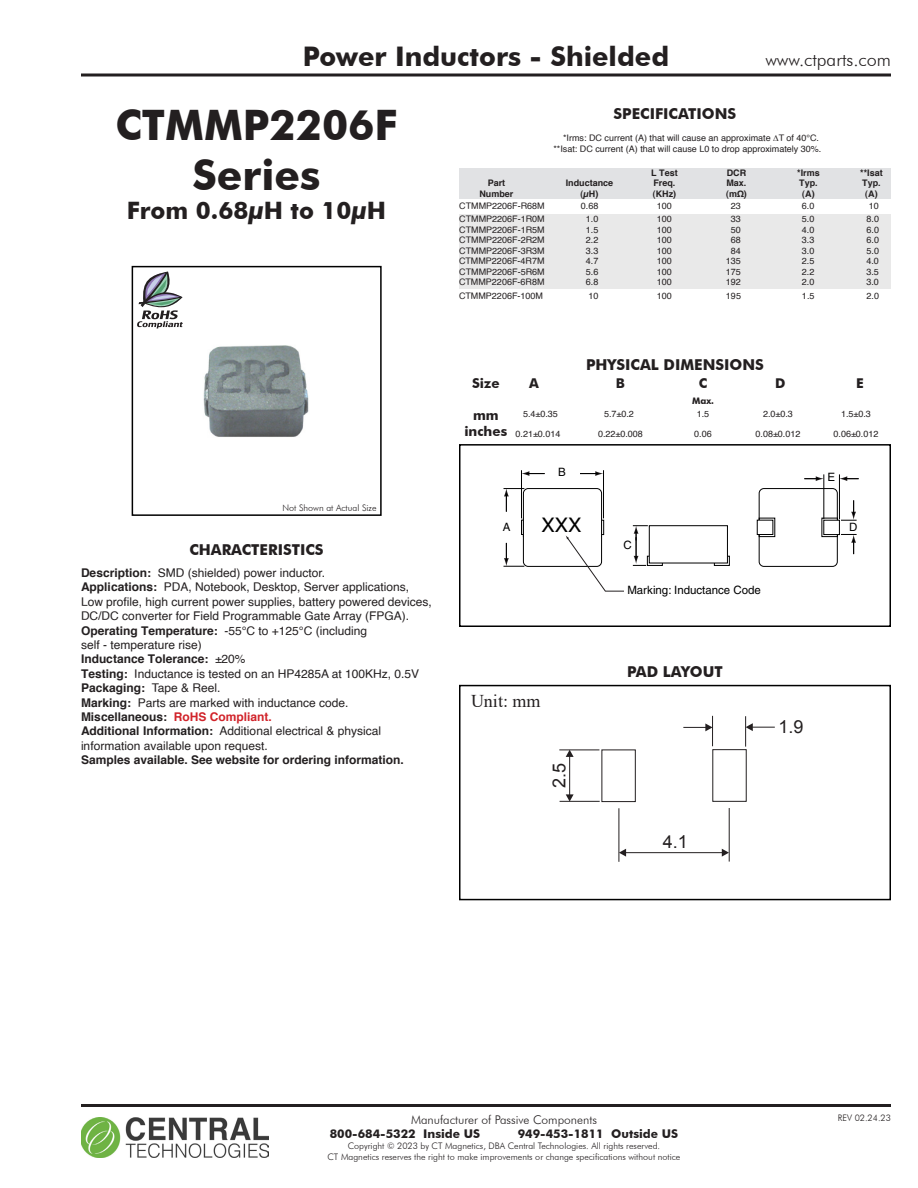
<style>
.page{position:relative;width:918px;height:1188px;background:#fff}
.page>*{position:absolute;margin:0;border:0;box-sizing:border-box;transform-origin:0 0}
.t1{font:700 42px/50.4px "Futura BT";color:#231f20;text-align:center}
.t2{font:700 27px "Futura BT";color:#231f20}
.t3{font:700 24px "Futura BT";color:#231f20}
.t4{font:20.1px "Helvetica";color:#000}
.t5{font:300 18px "Futura BT";color:#231f20}
.t6{font:18px "Arial";color:#231f20}
.t7{font:18px "Times New Roman";color:#231f20}
.t8{font:700 15px "Futura BT";color:#231f20}
.t9{font:700 13.5px/16.2px "Futura BT";color:#231f20;text-align:center}
.t10{font:12px/14.4px "Helvetica";color:#231f20}
.t11{font:700 12px "Helvetica";color:#231f20}
.t12{font:700 12px "Futura BT";color:#231f20}
.t13{font:300 12px "Futura BT";color:#231f20}
.t14{font:11.55px "Helvetica";color:#000}
.t15{font:9px/10.8px "Helvetica";color:#231f20;text-align:right}
.t16{font:300 9px/10.8px "Futura BT";color:#231f20;text-align:center}
.t17{font:700 9px "Helvetica";color:#231f20}
.t18{font:700 9px "Futura BT";color:#231f20}
.s1{font-weight:700}
.s2{font-weight:700;color:#d1232a}
</style>
<div class="page">
<hr style="left:81px;top:1104px;width:810px;height:3px;background:#231f20">
<hr style="left:81px;top:74px;width:810px;height:3px;background:#231f20">
<img style="left:81px;top:1117px;width:187px;height:40px">
<div style="left:459px;top:169px;width:432px;height:30px;background:#e1e2e4"></div>
<div style="left:132px;top:266px;width:250px;height:250px;border:2px solid #000"></div>
<svg style="left:137px;top:272px;width:32px;height:55px"></svg>
<div style="left:759px;top:488px;width:79px;height:79px;border:1px solid #000;border-radius:5px"></div>
<div style="left:822px;top:518px;width:16px;height:19px;border:1px solid #000"></div>
<div style="left:824px;top:520px;width:15px;height:15px;background:#fff"></div>
<div style="left:824px;top:520px;width:16px;height:15px;border:1px solid #000"></div>
<svg style="left:841px;top:500px;width:16px;height:21px"></svg>
<svg style="left:841px;top:534px;width:16px;height:20px"></svg>
<hr style="left:824px;top:474px;width:1px;height:45px;background:#000">
<hr style="left:839px;top:474px;width:1px;height:45px;background:#000">
<svg style="left:804px;top:476px;width:20px;height:5px"></svg>
<svg style="left:839px;top:476px;width:20px;height:5px"></svg>
<div style="left:459px;top:214px;width:432px;height:75px;background:#e9e9e9"></div>
<img style="left:138px;top:273px;width:642px;height:628px">
<h2 class="t2" style="left:303px;top:40px;width:368px">Power Inductors - Shielded</h2>
<h3 class="t5" style="left:765px;top:49px;width:127px">www.ctparts.com</h3>
<h1 class="t1" style="left:116px;top:99px;width:283px">CTMMP2206F<br>Series</h1>
<h3 class="t3" style="left:127px;top:196px;width:261px">From 0.68µH to 10µH</h3>
<p class="t8" style="left:614px;top:105px;width:124px">SPECIFICATIONS</p>
<p class="t15" style="left:553px;top:133px;width:270px">*Irms: DC current (A) that will cause an approximate T of 40°C. **Isat: DC current (A) that will cause L0 to drop approximately 30%.</p>
<p class="t17" style="left:651px;top:167px;width:28px">L Test</p>
<p class="t17" style="left:727px;top:167px;width:21px">DCR</p>
<p class="t17" style="left:797px;top:167px;width:24px">*Irms</p>
<p class="t17" style="left:860px;top:167px;width:24px">**Isat</p>
<p class="t17" style="left:488px;top:177px;width:19px">Part</p>
<p class="t17" style="left:566px;top:177px;width:49px">Inductance</p>
<p class="t17" style="left:653px;top:177px;width:24px">Freq.</p>
<p class="t17" style="left:726px;top:177px;width:22px">Max.</p>
<p class="t17" style="left:799px;top:177px;width:20px">Typ.</p>
<p class="t17" style="left:862px;top:177px;width:20px">Typ.</p>
<p class="t17" style="left:479px;top:188px;width:36px">Number</p>
<p class="t17" style="left:581px;top:188px;width:19px">(µH)</p>
<p class="t17" style="left:653px;top:188px;width:25px">(KHz)</p>
<p class="t17" style="left:726px;top:188px;width:22px">(mΩ)</p>
<p class="t17" style="left:802px;top:188px;width:14px">(A)</p>
<p class="t17" style="left:865px;top:188px;width:14px">(A)</p>
<p class="t15" style="left:459px;top:201px;width:87px">CTMMP2206F-R68M</p>
<p class="t15" style="left:581px;top:201px;width:19px">0.68</p>
<p class="t15" style="left:657px;top:201px;width:17px">100</p>
<p class="t15" style="left:731px;top:201px;width:12px">23</p>
<p class="t15" style="left:802px;top:201px;width:14px">6.0</p>
<p class="t15" style="left:869px;top:201px;width:12px">10</p>
<p class="t15" style="left:459px;top:214px;width:87px">CTMMP2206F-1R0M</p>
<p class="t15" style="left:586px;top:214px;width:14px">1.0</p>
<p class="t15" style="left:657px;top:214px;width:17px">100</p>
<p class="t15" style="left:731px;top:214px;width:12px">33</p>
<p class="t15" style="left:802px;top:214px;width:14px">5.0</p>
<p class="t15" style="left:866px;top:214px;width:14px">8.0</p>
<p class="t15" style="left:459px;top:225px;width:87px">CTMMP2206F-1R5M</p>
<p class="t15" style="left:586px;top:225px;width:14px">1.5</p>
<p class="t15" style="left:657px;top:225px;width:17px">100</p>
<p class="t15" style="left:731px;top:225px;width:12px">50</p>
<p class="t15" style="left:802px;top:225px;width:14px">4.0</p>
<p class="t15" style="left:866px;top:225px;width:14px">6.0</p>
<p class="t15" style="left:459px;top:235px;width:87px">CTMMP2206F-2R2M</p>
<p class="t15" style="left:586px;top:235px;width:14px">2.2</p>
<p class="t15" style="left:657px;top:235px;width:17px">100</p>
<p class="t15" style="left:731px;top:235px;width:12px">68</p>
<p class="t15" style="left:802px;top:235px;width:14px">3.3</p>
<p class="t15" style="left:866px;top:235px;width:14px">6.0</p>
<p class="t15" style="left:459px;top:246px;width:87px">CTMMP2206F-3R3M</p>
<p class="t15" style="left:586px;top:246px;width:14px">3.3</p>
<p class="t15" style="left:657px;top:246px;width:17px">100</p>
<p class="t15" style="left:731px;top:246px;width:12px">84</p>
<p class="t15" style="left:802px;top:246px;width:14px">3.0</p>
<p class="t15" style="left:866px;top:246px;width:14px">5.0</p>
<p class="t15" style="left:459px;top:256px;width:87px">CTMMP2206F-4R7M</p>
<p class="t15" style="left:586px;top:256px;width:14px">4.7</p>
<p class="t15" style="left:657px;top:256px;width:17px">100</p>
<p class="t15" style="left:726px;top:256px;width:17px">135</p>
<p class="t15" style="left:802px;top:256px;width:14px">2.5</p>
<p class="t15" style="left:866px;top:256px;width:14px">4.0</p>
<p class="t15" style="left:459px;top:267px;width:87px">CTMMP2206F-5R6M</p>
<p class="t15" style="left:586px;top:267px;width:14px">5.6</p>
<p class="t15" style="left:657px;top:267px;width:17px">100</p>
<p class="t15" style="left:726px;top:267px;width:17px">175</p>
<p class="t15" style="left:802px;top:267px;width:14px">2.2</p>
<p class="t15" style="left:866px;top:267px;width:14px">3.5</p>
<p class="t15" style="left:459px;top:277px;width:87px">CTMMP2206F-6R8M</p>
<p class="t15" style="left:586px;top:277px;width:14px">6.8</p>
<p class="t15" style="left:657px;top:277px;width:17px">100</p>
<p class="t15" style="left:726px;top:277px;width:17px">192</p>
<p class="t15" style="left:802px;top:277px;width:14px">2.0</p>
<p class="t15" style="left:866px;top:277px;width:14px">3.0</p>
<p class="t15" style="left:459px;top:291px;width:86px">CTMMP2206F-100M</p>
<p class="t15" style="left:588px;top:291px;width:12px">10</p>
<p class="t15" style="left:657px;top:291px;width:17px">100</p>
<p class="t15" style="left:726px;top:291px;width:17px">195</p>
<p class="t15" style="left:802px;top:291px;width:14px">1.5</p>
<p class="t15" style="left:867px;top:291px;width:14px">2.0</p>
<p class="t16" style="left:283px;top:502px;width:95px">Not Shown at Actual Size</p>
<p class="t8" style="left:189px;top:541px;width:136px">CHARACTERISTICS</p>
<p class="t10" style="left:81px;top:566px;width:352px"><span class="s1">Description:</span> SMD (shielded) power inductor.<br><span class="s1">Applications:</span> PDA, Notebook, Desktop, Server applications, Low profile, high current power supplies, battery powered devices, DC/DC converter for Field Programmable Gate Array (FPGA).<br><span class="s1">Operating Temperature:</span> -55°C to +125°C (including<br>self - temperature rise)<br><span class="s1">Inductance Tolerance:</span> ±20%<br><span class="s1">Testing:</span> Inductance is tested on an HP4285A at 100KHz, 0.5V <span class="s1">Packaging:</span> Tape &amp; Reel.<br><span class="s1">Marking:</span> Parts are marked with inductance code.<br><span class="s1">Miscellaneous:</span> <span class="s2">RoHS Compliant.<br></span><span class="s1">Additional Information:</span> Additional electrical &amp; physical information available upon request.</p>
<p class="t11" style="left:81px;top:752px;width:324px">Samples available. See website for ordering information.</p>
<p class="t9" style="left:472px;top:375px;width:29px">Size</p>
<p class="t9" style="left:464px;top:407px;width:44px">mm inches</p>
<p class="t8" style="left:586px;top:355px;width:179px">PHYSICAL DIMENSIONS</p>
<p class="t9" style="left:529px;top:375px;width:11px">A</p>
<p class="t9" style="left:616px;top:375px;width:11px">B</p>
<p class="t9" style="left:699px;top:375px;width:10px">C</p>
<p class="t9" style="left:775px;top:375px;width:12px">D</p>
<p class="t9" style="left:856px;top:375px;width:9px">E</p>
<p class="t18" style="left:692px;top:395px;width:23px">Max.</p>
<p class="t15" style="left:523px;top:409px;width:36px">5.4±0.35</p>
<p class="t15" style="left:604px;top:409px;width:31px">5.7±0.2</p>
<p class="t15" style="left:697px;top:409px;width:14px">1.5</p>
<p class="t15" style="left:763px;top:409px;width:31px">2.0±0.3</p>
<p class="t15" style="left:841px;top:409px;width:31px">1.5±0.3</p>
<p class="t15" style="left:516px;top:429px;width:46px">0.21±0.014</p>
<p class="t15" style="left:598px;top:429px;width:46px">0.22±0.008</p>
<p class="t15" style="left:694px;top:429px;width:19px">0.06</p>
<p class="t15" style="left:756px;top:429px;width:46px">0.08±0.012</p>
<p class="t15" style="left:834px;top:429px;width:46px">0.06±0.012</p>
<p class="t14" style="left:558px;top:465px;width:9px">B</p>
<p class="t14" style="left:827px;top:470px;width:9px">E</p>
<p class="t14" style="left:503px;top:520px;width:9px">A</p>
<h3 class="t4" style="left:541px;top:513px;width:42px">XXX</h3>
<h3 class="t7" style="left:471px;top:689px;width:71px">Unit: mm</h3>
<h3 class="t6" style="left:547px;top:788px;width:27px;rotate:-90deg">2.5</h3>
<p class="t14" style="left:623px;top:538px;width:10px">C</p>
<p class="t14" style="left:627px;top:584px;width:135px">Marking: Inductance Code</p>
<p class="t8" style="left:627px;top:662px;width:97px">PAD LAYOUT</p>
<h3 class="t6" style="left:779px;top:715px;width:27px">1.9</h3>
<h3 class="t6" style="left:663px;top:830px;width:27px">4.1</h3>
<p class="t14" style="left:849px;top:520px;width:10px">D</p>
<p class="t13" style="left:411px;top:1112px;width:187px">Manufacturer of Passive Components</p>
<p class="t12" style="left:330px;top:1126px;width:152px">800-684-5322 Inside US</p>
<p class="t12" style="left:518px;top:1126px;width:162px">949-453-1811 Outside US</p>
<p class="t16" style="left:328px;top:1140px;width:354px">Copyright © 2023 by CT Magnetics, DBA Central Technologies. All rights reserved.<br>CT Magnetics reserves the right to make improvements or change specifications without notice</p>
<p class="t16" style="left:838px;top:1113px;width:55px">REV 02.24.23</p>
</div>
